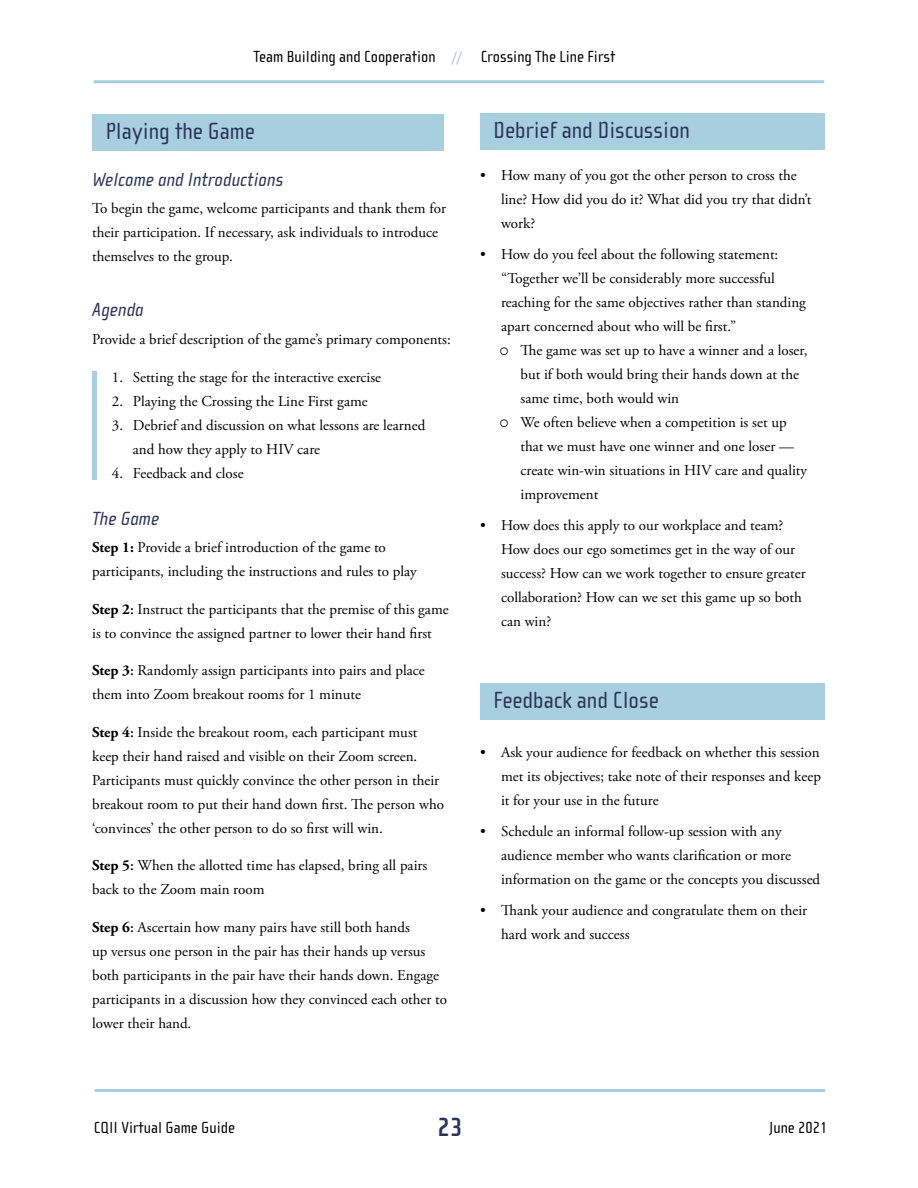
<style>
.page{position:relative;width:918px;height:1188px;background:#fff}
.page>*{position:absolute;margin:0;border:0;box-sizing:border-box;transform-origin:0 0}
.t1{font:700 27px "Cholla Sans OT";color:#2c3459}
.t2{font:24px "Cholla Sans OT";color:#2c3459}
.t3{font:italic 19.5px "Cholla Sans OT";color:#2c3459}
.t4{font:16.5px "Cholla Sans OT";color:#000}
.t5{font:15px/24px "Adobe Garamond Pro";color:#000}
.s1{font-size:18px;color:#a7cfe0}
.s2{font-weight:700}
.s3{font-weight:600}
</style>
<div class="page">
<hr style="left:94px;top:80px;width:730px;height:3px;background:#a7cfe0">
<hr style="left:94px;top:1089px;width:731px;height:3px;background:#a7cfe0">
<div style="left:92px;top:115px;width:351px;height:36px;background:#a7cfe0"></div>
<div style="left:92px;top:372px;width:5px;height:108px;background:#a7cfe0"></div>
<div style="left:480px;top:114px;width:344px;height:36px;background:#a7cfe0"></div>
<div style="left:480px;top:684px;width:344px;height:36px;background:#a7cfe0"></div>
<p class="t4" style="left:254px;top:48px;width:363px">Team Building and Cooperation <span class="s1">//</span> Crossing The Line First</p>
<h2 class="t2" style="left:106px;top:119px;width:151px">Playing the Game</h2>
<h3 class="t3" style="left:92px;top:169px;width:193px">Welcome and Introductions</h3>
<p class="t5" style="left:92px;top:197px;width:355px">To begin the game, welcome participants and thank them for their participation. If necessary, ask individuals to introduce themselves to the group.</p>
<h3 class="t3" style="left:92px;top:299px;width:53px">Agenda</h3>
<p class="t5" style="left:92px;top:327px;width:360px">Provide a brief description of the game’s primary components:</p>
<p class="t5" style="left:112px;top:365px;width:271px">1. Setting the stage for the interactive exercise</p>
<p class="t5" style="left:112px;top:389px;width:257px">2. Playing the Crossing the Line First game</p>
<p class="t5" style="left:133px;top:413px;width:294px;text-indent:-21px">3. Debrief and discussion on what lessons are learned and how they apply to HIV care</p>
<p class="t5" style="left:112px;top:461px;width:133px">4. Feedback and close</p>
<h3 class="t3" style="left:92px;top:508px;width:69px">The Game</h3>
<p class="t5" style="left:92px;top:536px;width:326px"><span class="s2">Step 1:</span> Provide a brief introduction of the game to participants, including the instructions and rules to play</p>
<p class="t5" style="left:92px;top:598px;width:358px"><span class="s2">Step 2</span><span class="s3">:</span> Instruct the participants that the premise of this game is to convince the assigned partner to lower their hand first</p>
<p class="t5" style="left:92px;top:659px;width:334px"><span class="s2">Step 3</span><span class="s3">:</span> Randomly assign participants into pairs and place them into Zoom breakout rooms for 1 minute</p>
<p class="t5" style="left:92px;top:721px;width:353px"><span class="s2">Step 4</span><span class="s3">:</span> Inside the breakout room, each participant must keep their hand raised and visible on their Zoom screen.<br>Participants must quickly convince the other person in their breakout room to put their hand down first. The person who ‘convinces’ the other person to do so first will win.</p>
<p class="t5" style="left:92px;top:854px;width:337px"><span class="s2">Step 5</span><span class="s3">:</span> When the allotted time has elapsed, bring all pairs back to the Zoom main room</p>
<p class="t5" style="left:92px;top:916px;width:357px"><span class="s2">Step 6</span><span class="s3">:</span> Ascertain how many pairs have still both hands<br>up versus one person in the pair has their hands up versus both participants in the pair have their hands down. Engage participants in a discussion how they convinced each other to lower their hand.</p>
<h2 class="t2" style="left:494px;top:117px;width:198px">Debrief and Discussion</h2>
<p class="t5" style="left:501px;top:164px;width:312px;text-indent:-21px">• How many of you got the other person to cross the line? How did you do it? What did you try that didn’t work?</p>
<p class="t5" style="left:501px;top:243px;width:306px;text-indent:-21px">• How do you feel about the following statement: “Together we’ll be considerably more successful reaching for the same objectives rather than standing apart concerned about who will be first.”</p>
<p class="t5" style="left:521px;top:339px;width:288px">The game was set up to have a winner and a loser, but if both would bring their hands down at the same time, both would win<br>We often believe when a competition is set up that we must have one winner and one loser — create win-win situations in HIV care and quality improvement</p>
<p class="t5" style="left:501px;top:514px;width:306px;text-indent:-21px">• How does this apply to our workplace and team?<br>How does our ego sometimes get in the way of our success? How can we work together to ensure greater collaboration? How can we set this game up so both can win?</p>
<h2 class="t2" style="left:494px;top:687px;width:167px">Feedback and Close</h2>
<p class="t5" style="left:501px;top:741px;width:321px;text-align:justify;text-indent:-21px">• Ask your audience for feedback on whether this session met its objectives; take note of their responses and keep it for your use in the future</p>
<p class="t5" style="left:501px;top:820px;width:321px;text-indent:-21px">• Schedule an informal follow-up session with any audience member who wants clarification or more information on the game or the concepts you discussed</p>
<p class="t5" style="left:501px;top:898px;width:308px;text-indent:-21px">• Thank your audience and congratulate them on their hard work and success</p>
<p class="t4" style="left:94px;top:1119px;width:143px">CQII Virtual Game Guide</p>
<h1 class="t1" style="left:437px;top:1113px;width:27px">23</h1>
<p class="t4" style="left:769px;top:1119px;width:60px">June 2021</p>
</div>
